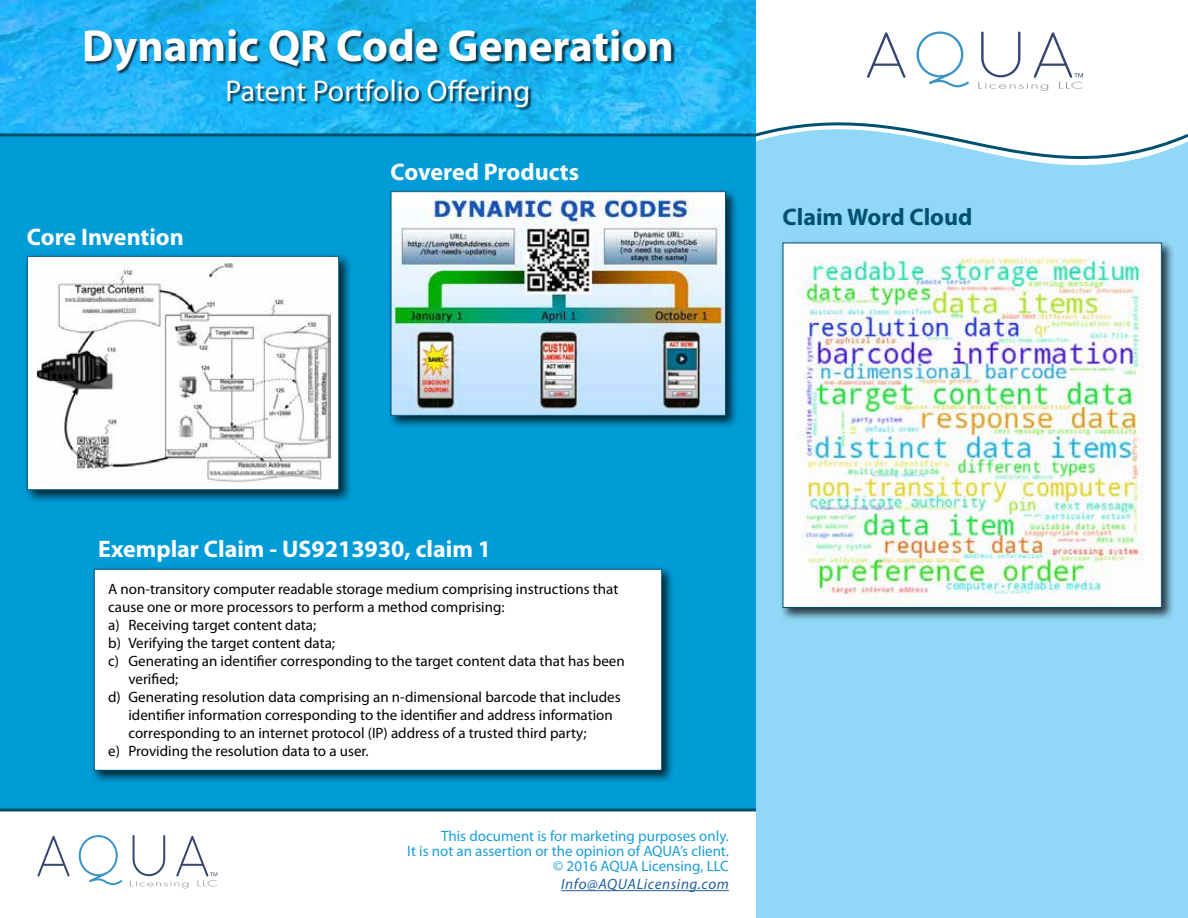
<style>
.page{position:relative;width:1188px;height:918px;background:#fff}
.page>*{position:absolute;margin:0;border:0;box-sizing:border-box;transform-origin:0 0}
.t1{font:700 45px "Myriad Pro";color:#fff}
.t2{font:30px "Myriad Pro";color:#fff}
.t3{font:700 24px "Myriad Pro";color:#fff}
.t4{font:700 24px "Myriad Pro";color:#00516f}
.t5{font:15px "Myriad Pro";color:#000}
.t6{font:15px/15px "Myriad Pro";color:#1a9eda;text-align:right}
.t7{font:italic 15px "Myriad Pro";letter-spacing:.04em;color:#215e9e}
</style>
<div class="page">
<img style="left:0;top:0;width:756px;height:89px">
<div style="left:0;top:135px;width:756px;height:676px;background:#009cd8"></div>
<div style="left:756px;top:203px;width:432px;height:715px;background:#91d8f8"></div>
<svg style="left:0;top:89px;width:1188px;height:114px"></svg>
<svg style="left:0;top:808px;width:756px;height:4px;background:#1f6f8d"></svg>
<svg style="left:867px;top:32px;width:39px;height:46px"></svg>
<svg style="left:917px;top:32px;width:52px;height:55px"></svg>
<svg style="left:978px;top:32px;width:105px;height:59px"></svg>
<svg style="left:38px;top:836px;width:32px;height:41px"></svg>
<svg style="left:79px;top:835px;width:43px;height:50px"></svg>
<svg style="left:130px;top:835px;width:87px;height:53px"></svg>
<hr style="left:561px;top:890px;width:168px;height:1px;background:#215e9e">
<div style="left:85px;top:29px;width:590px;height:82px;background:#000;opacity:.7"></div>
<div style="left:779px;top:239px;width:396px;height:382px;background:#000;opacity:.75"></div>
<img style="left:785px;top:245px;width:375px;height:361px">
<div style="left:783px;top:243px;width:379px;height:365px;border:1px solid #00516f"></div>
<div style="left:23px;top:252px;width:330px;height:251px;background:#000;opacity:.75"></div>
<div style="left:27px;top:256px;width:312px;height:234px;background:#fff"></div>
<img style="left:36px;top:263px;width:294px;height:220px">
<div style="left:27px;top:256px;width:312px;height:234px;border:1px solid #00516f"></div>
<div style="left:90px;top:565px;width:585px;height:219px;background:#000;opacity:.75"></div>
<div style="left:94px;top:569px;width:568px;height:202px;background:#fff"></div>
<div style="left:387px;top:188px;width:351px;height:240px;background:#000;opacity:.75"></div>
<img style="left:393px;top:193px;width:331px;height:221px">
<div style="left:391px;top:191px;width:335px;height:225px;border:1px solid #00516f"></div>
<h1 class="t1" style="left:82px;top:16px;width:593px">Dynamic QR Code Generation</h1>
<h2 class="t2" style="left:226px;top:73px;width:306px">Patent Portfolio Offering</h2>
<h3 class="t3" style="left:27px;top:221px;width:158px">Core Invention</h3>
<h3 class="t3" style="left:391px;top:156px;width:190px">Covered Products</h3>
<h3 class="t4" style="left:783px;top:202px;width:191px">Claim Word Cloud</h3>
<h3 class="t3" style="left:98px;top:534px;width:394px">Exemplar Claim - US9213930, claim 1</h3>
<p class="t5" style="left:108px;top:580px;width:512px">A non-transitory computer readable storage medium comprising instructions that</p>
<p class="t5" style="left:108px;top:598px;width:398px">cause one or more processors to perform a method comprising:</p>
<p class="t5" style="left:108px;top:616px;width:210px">a) Receiving target content data;</p>
<p class="t5" style="left:108px;top:634px;width:228px">b) Verifying the target content data;</p>
<p class="t5" style="left:108px;top:652px;width:518px">c) Generating an identifier corresponding to the target content data that has been</p>
<p class="t5" style="left:128px;top:670px;width:51px">verified;</p>
<p class="t5" style="left:108px;top:688px;width:514px">d) Generating resolution data comprising an n-dimensional barcode that includes</p>
<p class="t5" style="left:128px;top:706px;width:486px">identifier information corresponding to the identifier and address information</p>
<p class="t5" style="left:128px;top:724px;width:460px">corresponding to an internet protocol (IP) address of a trusted third party;</p>
<p class="t5" style="left:108px;top:742px;width:262px">e) Providing the resolution data to a user.</p>
<p class="t6" style="left:407px;top:828px;width:323px">This document is for marketing purposes only.<br>It is not an assertion or the opinion of AQUA’s client. © 2016 AQUA Licensing, LLC</p>
<p class="t7" style="left:561px;top:875px;width:169px">Info@AQUALicensing.com</p>
</div>
